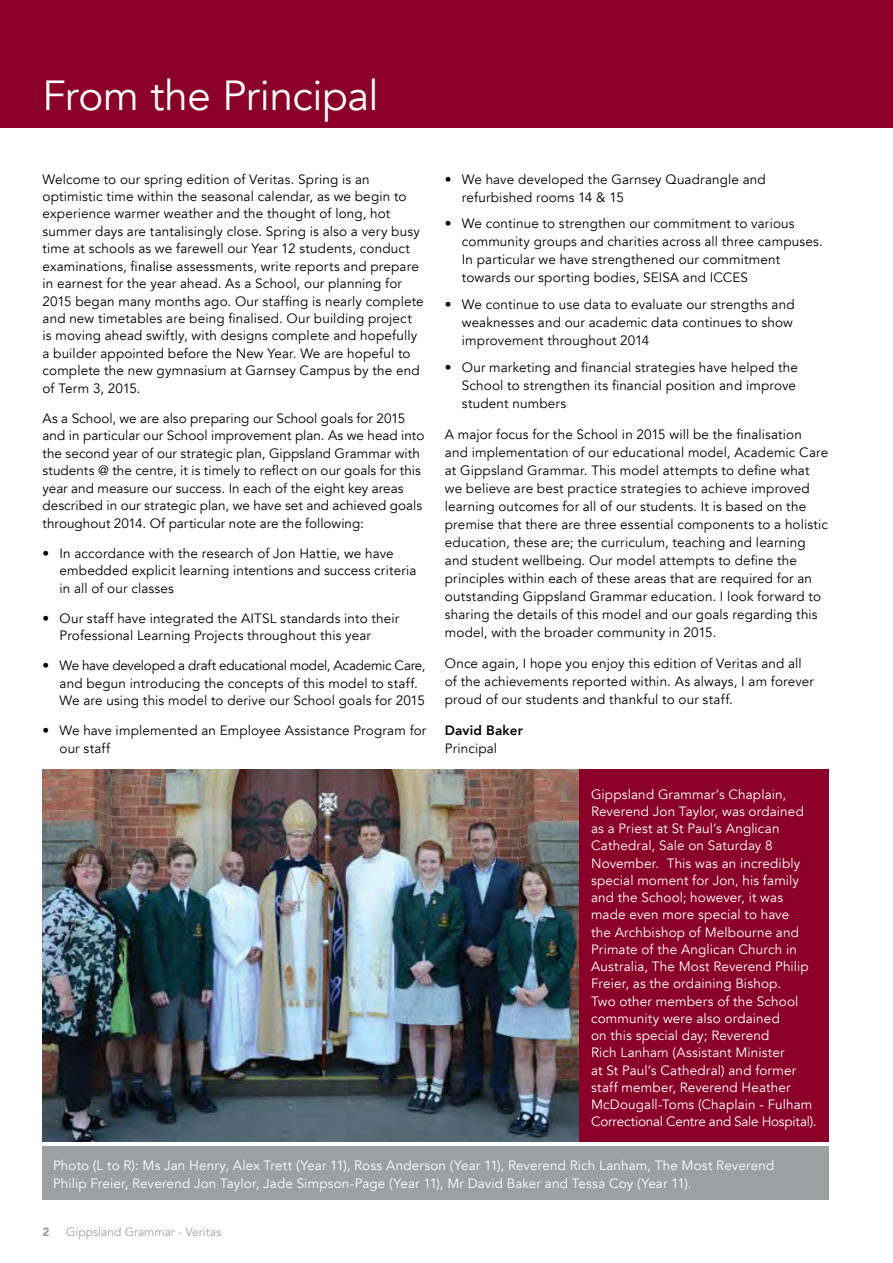
<style>
.page{position:relative;width:893px;height:1263px;background:#fff}
.page>*{position:absolute;margin:0;border:0;box-sizing:border-box;transform-origin:0 0}
.t1{font:42px "Avenir";letter-spacing:-.01em;color:#fff}
.t2{font:13.5px/17.4px "Avenir";letter-spacing:.01em;color:#000}
.t3{font:13.5px/17.2px "Avenir";letter-spacing:.01em;color:#fff}
.t4{font:800 13.5px "Avenir";letter-spacing:.015em;color:#000}
.t5{font:12px "Avenir";color:#9d9fa2}
.t6{font:900 12px "Avenir";color:#9d9fa2}
</style>
<div class="page">
<div style="left:578px;top:770px;width:251px;height:372px;background:#8b0029"></div>
<div style="left:0;top:0;width:893px;height:128px;background:#8b0029"></div>
<img style="left:43px;top:770px;width:535px;height:372px">
<div style="left:43px;top:1146px;width:786px;height:53px;background:#9d9fa2"></div>
<h1 class="t1" style="left:43px;top:71px;width:338px">From the Principal</h1>
<p class="t2" style="left:43px;top:170px;width:383px">Welcome to our spring edition of Veritas. Spring is an optimistic time within the seasonal calendar, as we begin to experience warmer weather and the thought of long, hot summer days are tantalisingly close. Spring is also a very busy time at schools as we farewell our Year 12 students, conduct examinations, finalise assessments, write reports and prepare in earnest for the year ahead. As a School, our planning for 2015 began many months ago. Our staffing is nearly complete and new timetables are being finalised. Our building project is moving ahead swiftly, with designs complete and hopefully a builder appointed before the New Year. We are hopeful to complete the new gymnasium at Garnsey Campus by the end of Term 3, 2015.</p>
<p class="t2" style="left:43px;top:410px;width:383px">As a School, we are also preparing our School goals for 2015 and in particular our School improvement plan. As we head into the second year of our strategic plan, Gippsland Grammar with students @ the centre, it is timely to reflect on our goals for this year and measure our success. In each of the eight key areas described in our strategic plan, we have set and achieved goals throughout 2014. Of particular note are the following:</p>
<p class="t2" style="left:60px;top:545px;width:358px;text-indent:-17px">• In accordance with the research of Jon Hattie, we have embedded explicit learning intentions and success criteria in all of our classes</p>
<p class="t2" style="left:60px;top:610px;width:341px;text-indent:-17px">• Our staff have integrated the AITSL standards into their<br>Professional Learning Projects throughout this year</p>
<p class="t2" style="left:60px;top:657px;width:367px;text-indent:-17px">• We have developed a draft educational model, Academic Care, and begun introducing the concepts of this model to staff.<br>We are using this model to derive our School goals for 2015</p>
<p class="t2" style="left:60px;top:722px;width:368px;text-indent:-17px">• We have implemented an Employee Assistance Program for our staff</p>
<p class="t2" style="left:462px;top:170px;width:305px;line-height:18px;text-indent:-17px">• We have developed the Garnsey Quadrangle and refurbished rooms 14 &amp; 15</p>
<p class="t2" style="left:462px;top:215px;width:363px;line-height:18px;text-indent:-17px">• We continue to strengthen our commitment to various community groups and charities across all three campuses.<br>In particular we have strengthened our commitment towards our sporting bodies, SEISA and ICCES</p>
<p class="t2" style="left:462px;top:296px;width:334px;line-height:18px;text-indent:-17px">• We continue to use data to evaluate our strengths and weaknesses and our academic data continues to show improvement throughout 2014</p>
<p class="t2" style="left:462px;top:358px;width:338px;line-height:18px;text-indent:-17px">• Our marketing and financial strategies have helped the<br>School to strengthen its financial position and improve student numbers</p>
<p class="t2" style="left:445px;top:425px;width:385px;line-height:18px">A major focus for the School in 2015 will be the finalisation and implementation of our educational model, Academic Care at Gippsland Grammar. This model attempts to define what we believe are best practice strategies to achieve improved learning outcomes for all of our students. It is based on the premise that there are three essential components to a holistic education, these are; the curriculum, teaching and learning and student wellbeing. Our model attempts to define the principles within each of these areas that are required for an outstanding Gippsland Grammar education. I look forward to sharing the details of this model and our goals regarding this model, with the broader community in 2015.</p>
<p class="t2" style="left:445px;top:655px;width:371px;line-height:18px">Once again, I hope you enjoy this edition of Veritas and all of the achievements reported within. As always, I am forever proud of our students and thankful to our staff.</p>
<p class="t4" style="left:445px;top:718px;width:80px">David Baker</p>
<p class="t2" style="left:445px;top:740px;width:54px">Principal</p>
<p class="t3" style="left:591px;top:785px;width:227px">Gippsland Grammar’s Chaplain,<br>Reverend Jon Taylor, was ordained as a Priest at St Paul’s Anglican<br>Cathedral, Sale on Saturday 8<br>November. This was an incredibly special moment for Jon, his family and the School; however, it was made even more special to have<br>the Archbishop of Melbourne and<br>Primate of the Anglican Church in<br>Australia, The Most Reverend Philip<br>Freier, as the ordaining Bishop.<br>Two other members of the School community were also ordained<br>on this special day; Reverend<br>Rich Lanham (Assistant Minister<br>at St Paul’s Cathedral) and former staff member, Reverend Heather<br>McDougall-Toms (Chaplain - Fulham<br>Correctional Centre and Sale Hospital).</p>
<p class="t3" style="left:53px;top:1157px;width:723px;line-height:18px">Photo (L to R): Ms Jan Henry, Alex Trett (Year 11), Ross Anderson (Year 11), Reverend Rich Lanham, The Most Reverend<br>Philip Freier, Reverend Jon Taylor, Jade Simpson-Page (Year 11), Mr David Baker and Tessa Coy (Year 11).</p>
<p class="t6" style="left:43px;top:1221px;width:9px">2</p>
<p class="t5" style="left:66px;top:1224px;width:156px">Gippsland Grammar - Veritas</p>
</div>
